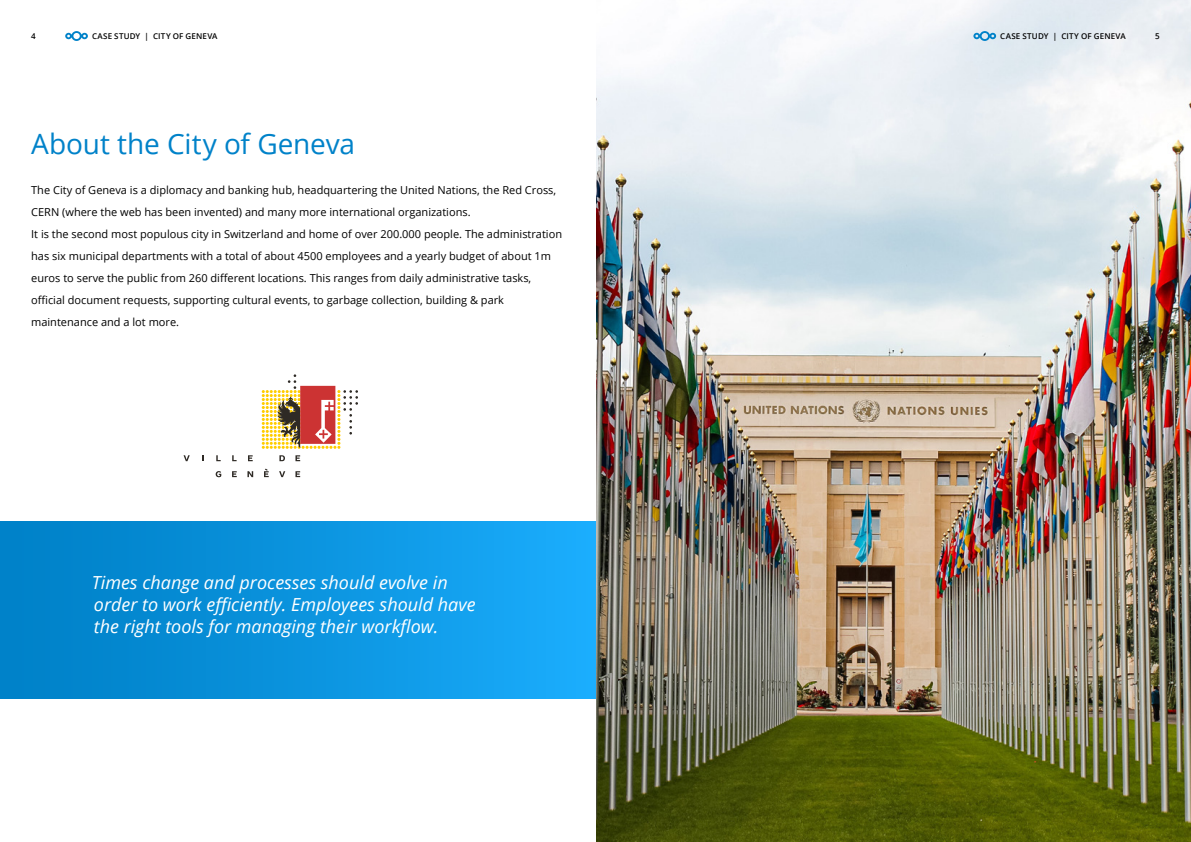
<style>
.page{position:relative;width:1191px;height:842px;background:#fff}
.page>*{position:absolute;margin:0;border:0;box-sizing:border-box;transform-origin:0 0}
.t1{font:28px "Open Sans";letter-spacing:-.005em;color:#0082c9}
.t2{font:italic 18px/22px "Open Sans";color:#fff}
.t3{font:11px/22px "Open Sans";color:#000}
.t4{font:600 8px "Open Sans";letter-spacing:.02em;color:#000}
</style>
<div class="page">
<div style="left:0;top:521px;width:597px;height:177px;background:linear-gradient(to right,#007ec4,#1aacfb)"></div>
<svg style="left:279px;top:455px;width:6px;height:6px"></svg>
<svg style="left:295px;top:455px;width:5px;height:6px"></svg>
<svg style="left:248px;top:455px;width:5px;height:6px"></svg>
<svg style="left:232px;top:455px;width:5px;height:6px"></svg>
<svg style="left:216px;top:455px;width:5px;height:6px"></svg>
<svg style="left:279px;top:471px;width:6px;height:6px"></svg>
<svg style="left:216px;top:471px;width:5px;height:6px"></svg>
<svg style="left:232px;top:471px;width:5px;height:6px"></svg>
<svg style="left:295px;top:471px;width:5px;height:6px"></svg>
<svg style="left:247px;top:471px;width:6px;height:6px"></svg>
<svg style="left:264px;top:469px;width:5px;height:8px"></svg>
<svg style="left:183px;top:455px;width:7px;height:6px"></svg>
<svg style="left:262px;top:374px;width:96px;height:75px"></svg>
<img style="left:597px;top:0;width:594px;height:842px">
<svg style="left:973px;top:31px;width:23px;height:10px"></svg>
<svg style="left:65px;top:31px;width:23px;height:10px"></svg>
<p class="t4" style="left:31px;top:30px;width:6px">4</p>
<p class="t4" style="left:92px;top:30px;width:127px">CASE STUDY | CITY OF GENEVA</p>
<p class="t4" style="left:1000px;top:30px;width:127px">CASE STUDY | CITY OF GENEVA</p>
<p class="t4" style="left:1155px;top:30px;width:6px">5</p>
<h1 class="t1" style="left:31px;top:124px;width:325px">About the City of Geneva</h1>
<p class="t3" style="left:31px;top:178px;width:532px">The City of Geneva is a diplomacy and banking hub, headquartering the United Nations, the Red Cross, CERN (where the web has been invented) and many more international organizations.<br>It is the second most populous city in Switzerland and home of over 200.000 people. The administration has six municipal departments with a total of about 4500 employees and a yearly budget of about 1m euros to serve the public from 260 different locations. This ranges from daily administrative tasks, official document requests, supporting cultural events, to garbage collection, building &amp; park maintenance and a lot more.</p>
<h2 class="t2" style="left:92px;top:571px;width:385px">Times change and processes should evolve in order to work efficiently. Employees should have the right tools for managing their workflow.</h2>
</div>
